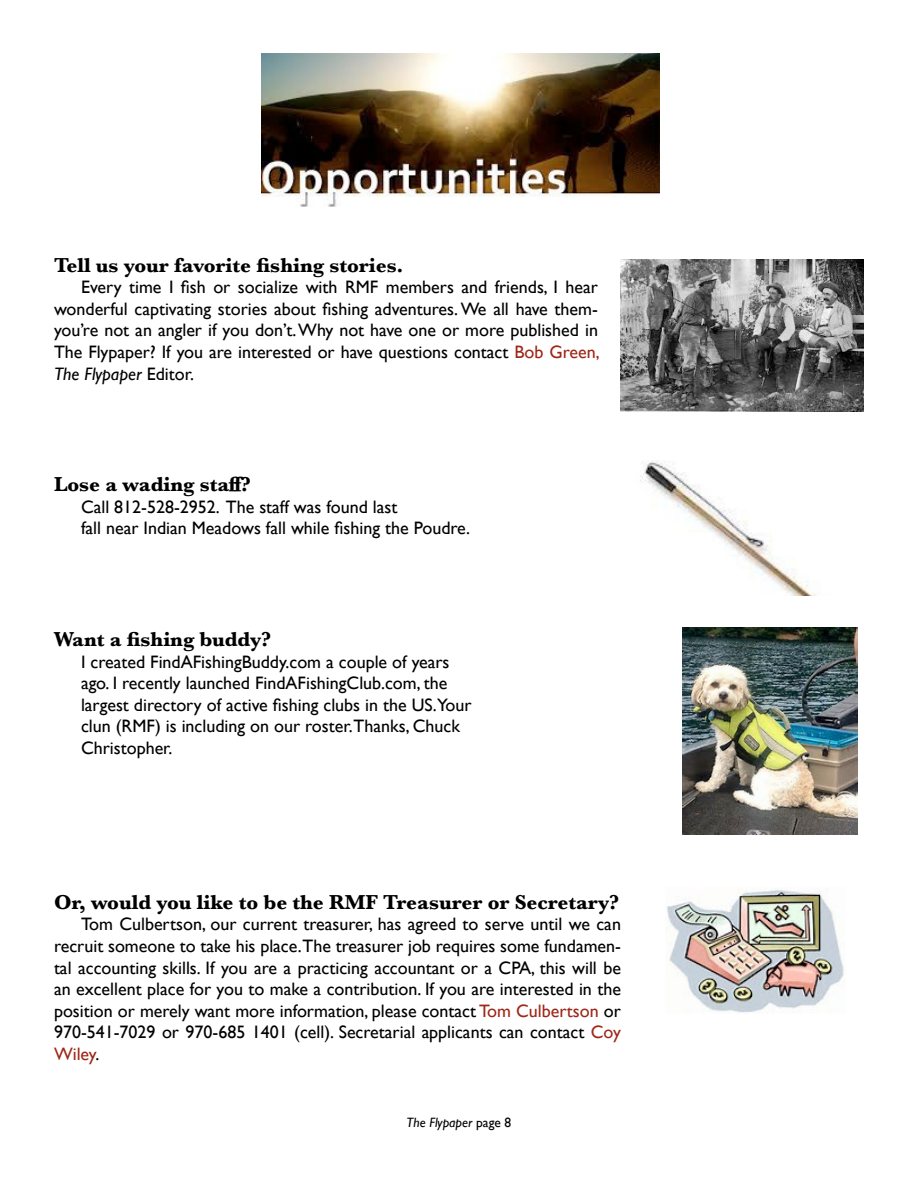
<style>
.page{position:relative;width:918px;height:1188px;background:#fff}
.page>*{position:absolute;margin:0;border:0;box-sizing:border-box;transform-origin:0 0}
.t1{font:700 21px "Baskerville";color:#000}
.t2{font:18px/21.6px "Gill Sans";color:#000;text-align:justify}
.t3{font:italic 13.5px "Gill Sans";color:#000}
.s1{color:#9e2718}
.s2{font-style:italic}
.s3{font-style:normal}
</style>
<div class="page">
<img style="left:262px;top:54px;width:398px;height:153px">
<img style="left:620px;top:260px;width:243px;height:151px">
<img style="left:667px;top:887px;width:179px;height:126px">
<img style="left:640px;top:460px;width:177px;height:136px">
<img style="left:682px;top:627px;width:176px;height:207px">
<p class="t1" style="left:54px;top:250px;width:351px">Tell us your favorite fishing stories.</p>
<p class="t2" style="left:54px;top:276px;width:547px;text-indent:27px">Every time I fish or socialize with RMF members and friends, I hear wonderful captivating stories about fishing adventures. We all have them&shy;you’re not an angler if you don’t. Why not have one or more published in The Flypaper? If you are interested or have questions contact <span class="s1">Bob Green, </span><span class="s2">The Flypaper</span> Editor.</p>
<p class="t1" style="left:54px;top:470px;width:198px">Lose a wading staff?</p>
<p class="t2" style="left:81px;top:496px;width:391px">Call 812-528-2952. The staff was found last<br>fall near Indian Meadows fall while fishing the Poudre.</p>
<p class="t1" style="left:54px;top:625px;width:219px">Want a fishing buddy?</p>
<p class="t2" style="left:81px;top:651px;width:392px;text-align:left">I created FindAFishingBuddy.com a couple of years ago. I recently launched FindAFishingClub.com, the largest directory of active fishing clubs in the US.Your clun (RMF) is including on our roster.Thanks, Chuck Christopher.</p>
<p class="t1" style="left:54px;top:887px;width:567px">Or, would you like to be the RMF Treasurer or Secretary?</p>
<p class="t2" style="left:54px;top:913px;width:569px;text-indent:27px">Tom Culbertson, our current treasurer, has agreed to serve until we can recruit someone to take his place.The treasurer job requires some fundamen&shy;tal accounting skills. If you are a practicing accountant or a CPA, this will be an excellent place for you to make a contribution. If you are interested in the position or merely want more information, please contact <span class="s1">Tom Culbertson</span> or 970-541-7029 or 970-685 1401 (cell). Secretarial applicants can contact <span class="s1">Coy Wiley</span>.</p>
<p class="t3" style="left:407px;top:1115px;width:106px">The Flypaper <span class="s3">page 8</span></p>
</div>
